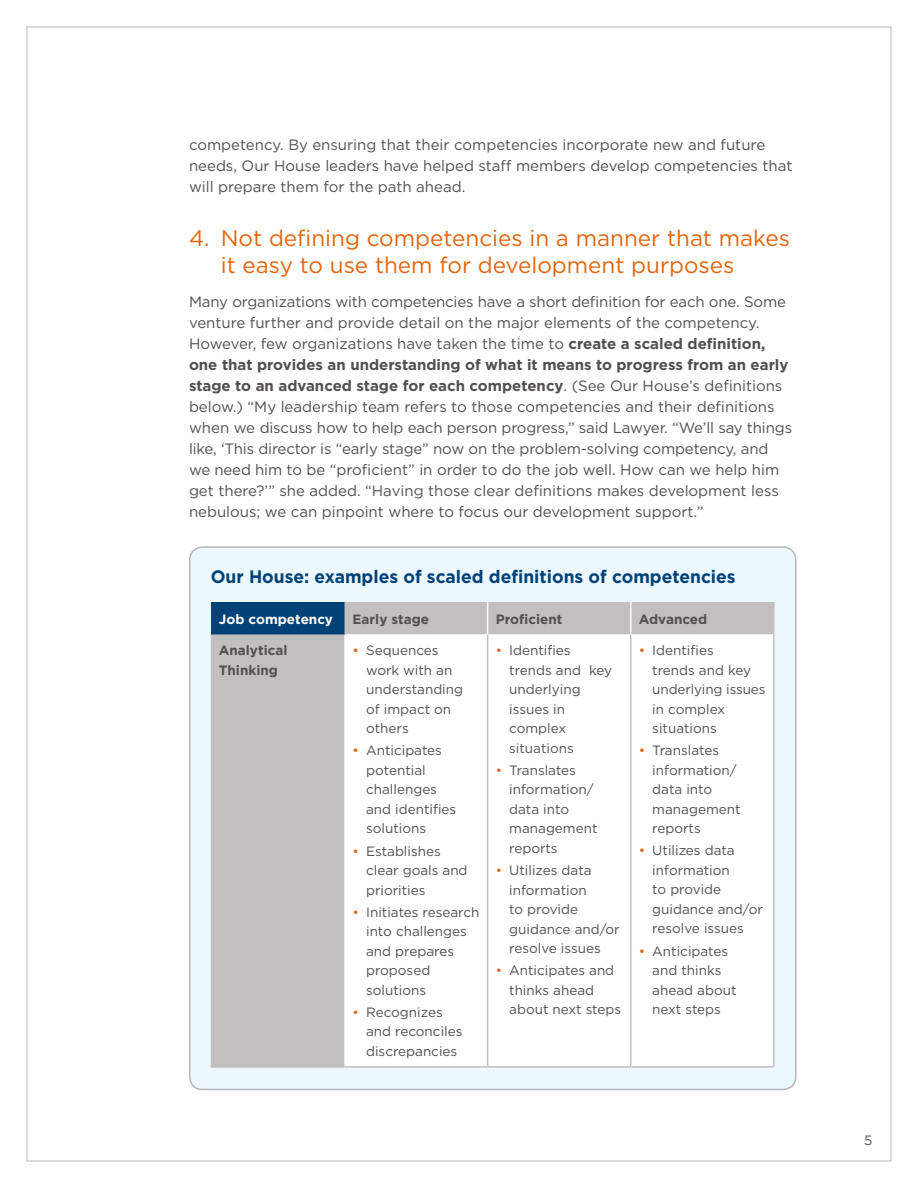
<style>
.page{position:relative;width:918px;height:1188px;background:#fff}
.page>*{position:absolute;margin:0;border:0;box-sizing:border-box;transform-origin:0 0}
._12-OrangeHead{font:22.5px/27px "Gotham";color:#e4650e}
.t1{font:700 18px "Gotham";color:#004177}
._04-BodyText{font:15px/21px "Gotham";color:#524f51}
.t2{font:13.5px/19.5px "Gotham";color:#524f51}
.t3{font:700 13.5px/19.5px "Gotham";color:#524f51}
.t4{font:700 13.5px "Gotham";color:#fff}
.s1{font-weight:700}
.s2{color:#e4650e}
</style>
<div class="page">
<div style="left:190px;top:547px;width:606px;height:542px;background:#edf8fe;border-radius:13px"></div>
<div style="left:211px;top:602px;width:562px;height:464px;background:#c3bfc0"></div>
<div style="left:345px;top:634px;width:428px;height:432px;background:#fff"></div>
<hr style="left:487px;top:634px;width:1px;height:432px;background:#c3bfc0">
<hr style="left:630px;top:634px;width:1px;height:432px;background:#c3bfc0">
<hr style="left:773px;top:634px;width:2px;height:432px;background:#c3bfc0">
<hr style="left:345px;top:1066px;width:143px;height:2px;background:#c3bfc0">
<hr style="left:488px;top:1066px;width:143px;height:2px;background:#c3bfc0">
<hr style="left:631px;top:1066px;width:144px;height:2px;background:#c3bfc0">
<hr style="left:487px;top:602px;width:1px;height:32px;background:#fff">
<hr style="left:630px;top:602px;width:1px;height:32px;background:#fff">
<hr style="left:773px;top:602px;width:2px;height:32px;background:#c3bfc0">
<hr style="left:211px;top:1066px;width:134px;height:2px;background:#c3bfc0">
<div style="left:189px;top:546px;width:607px;height:544px;border:2px solid #b6b6bb;border-radius:13px"></div>
<p class="_04-BodyText" style="left:189px;top:134px;width:605px">competency. By ensuring that their competencies incorporate new and future needs, Our House leaders have helped staff members develop competencies that will prepare them for the path ahead.</p>
<p class="_12-OrangeHead" style="left:221px;top:224px;width:571px;text-indent:-32px">4. Not defining competencies in a manner that makes it easy to use them for development purposes</p>
<p class="_04-BodyText" style="left:189px;top:291px;width:605px">Many organizations with competencies have a short definition for each one. Some venture further and provide detail on the major elements of the competency.<br>However, few organizations have taken the time to <span class="s1">create a scaled definition, one that provides an understanding of what it means to progress from an early stage to an advanced stage for each competency</span>. (See Our House’s definitions below.) “My leadership team refers to those competencies and their definitions when we discuss how to help each person progress,” said Lawyer. “We’ll say things like, ‘This director is “early stage” now on the problem-solving competency, and we need him to be “proficient” in order to do the job well. How can we help him get there?’” she added. “Having those clear definitions makes development less nebulous; we can pinpoint where to focus our development support.”</p>
<p class="t1" style="left:211px;top:564px;width:526px">Our House: examples of scaled definitions of competencies</p>
<p class="t4" style="left:219px;top:610px;width:116px">Job competency</p>
<p class="t3" style="left:353px;top:609px;width:78px">Early stage</p>
<p class="t3" style="left:496px;top:609px;width:68px">Proficient</p>
<p class="t3" style="left:639px;top:609px;width:70px">Advanced</p>
<p class="t3" style="left:219px;top:641px;width:70px">Analytical<br>Thinking</p>
<p class="t2" style="left:366px;top:641px;width:99px;text-indent:-14px"><span class="s2">•</span> Sequences work with an understanding of impact on others</p>
<p class="t2" style="left:366px;top:741px;width:92px;text-indent:-14px"><span class="s2">•</span> Anticipates potential challenges and identifies solutions</p>
<p class="t2" style="left:366px;top:841px;width:103px;text-indent:-14px"><span class="s2">•</span> Establishes clear goals and priorities</p>
<p class="t2" style="left:366px;top:902px;width:115px;text-indent:-14px"><span class="s2">•</span> Initiates research into challenges and prepares proposed solutions</p>
<p class="t2" style="left:366px;top:1002px;width:98px;text-indent:-14px"><span class="s2">•</span> Recognizes and reconciles discrepancies</p>
<p class="t2" style="left:652px;top:640px;width:115px;text-indent:-14px"><span class="s2">•</span> Identifies<br>trends and key underlying issues in complex situations</p>
<p class="t2" style="left:652px;top:740px;width:90px;text-indent:-14px"><span class="s2">•</span> Translates information/ data into management reports</p>
<p class="t2" style="left:652px;top:841px;width:112px;text-indent:-14px"><span class="s2">•</span> Utilizes data information<br>to provide guidance and/or resolve issues</p>
<p class="t2" style="left:652px;top:941px;width:86px;text-indent:-14px"><span class="s2">•</span> Anticipates and thinks ahead about next steps</p>
<p class="t2" style="left:509px;top:640px;width:104px;text-indent:-14px"><span class="s2">•</span> Identifies trends and key underlying issues in complex situations</p>
<p class="t2" style="left:509px;top:760px;width:90px;text-indent:-14px"><span class="s2">•</span> Translates information/ data into management reports</p>
<p class="t2" style="left:509px;top:860px;width:112px;text-indent:-14px"><span class="s2">•</span> Utilizes data information<br>to provide guidance and/or resolve issues</p>
<p class="t2" style="left:509px;top:960px;width:113px;text-indent:-14px"><span class="s2">•</span> Anticipates and thinks ahead about next steps</p>
<p class="t2" style="left:864px;top:1130px;width:10px">5</p>
</div>
